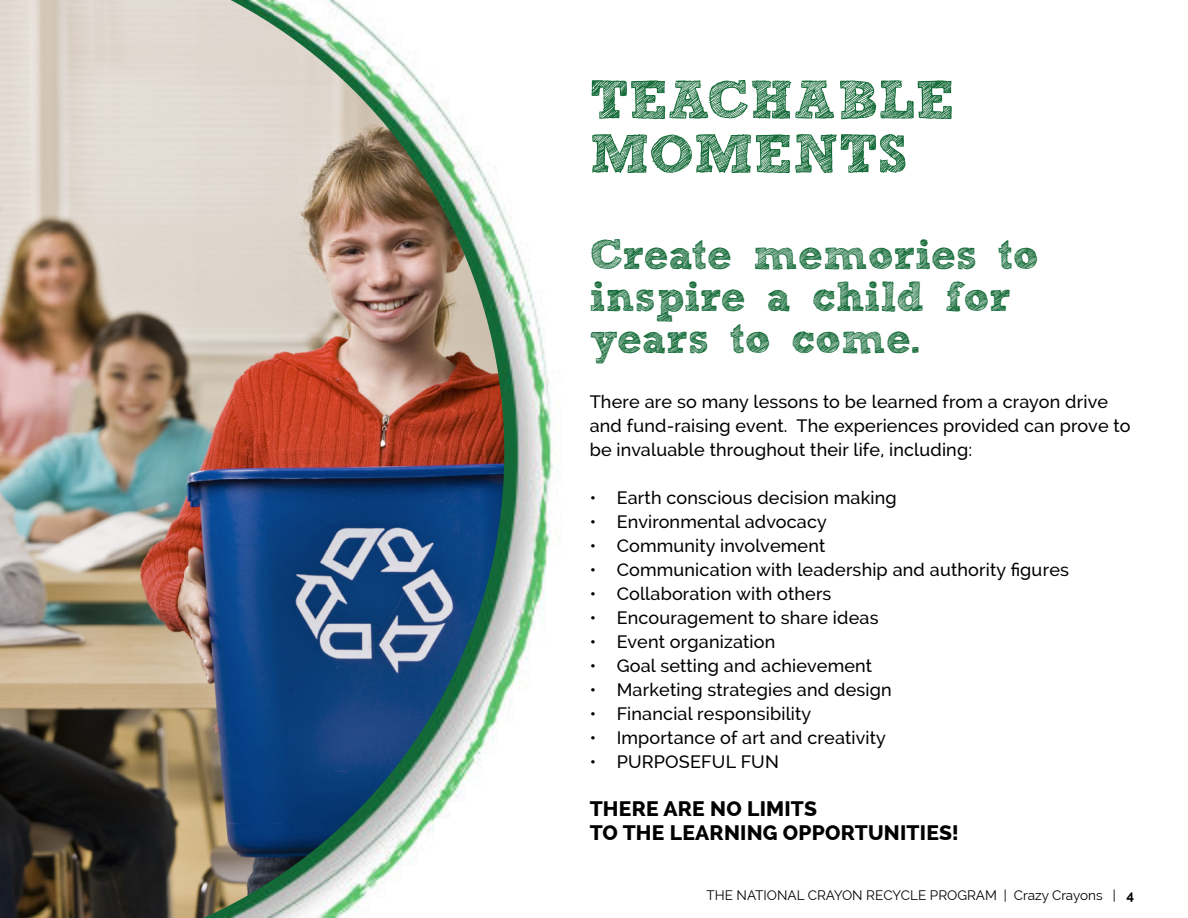
<style>
.page{position:relative;width:1188px;height:918px;background:#fff}
.page>*{position:absolute;margin:0;border:0;box-sizing:border-box;transform-origin:0 0}
.t1{font:700 54px/54px "freeversion Sketch Block";color:#146b38}
.t2{font:700 42px/42px "freeversion Sketch Block";color:#146b38}
.t3{font:800 21px/24px "Raleway";letter-spacing:.01em;color:#000}
.t4{font:500 18px/24px "Raleway";letter-spacing:.01em;color:#000}
.t5{font:13.5px "Raleway";color:#000}
.s1{font-weight:700}
</style>
<div class="page">
<img style="left:504px;top:208px;width:56px;height:493px">
<img style="left:0;top:0;width:504px;height:918px">
<h1 class="t1" style="left:590px;top:79px;width:366px">TEACHABLE<br>MOMENTS</h1>
<h2 class="t2" style="left:590px;top:238px;width:450px">Create memories to inspire a child for years to come.</h2>
<p class="t4" style="left:590px;top:391px;width:542px">There are so many lessons to be learned from a crayon drive and fund-raising event. The experiences provided can prove to be invaluable throughout their life, including:</p>
<p class="t4" style="left:590px;top:487px;width:309px">• Earth conscious decision making</p>
<p class="t4" style="left:590px;top:511px;width:239px">• Environmental advocacy</p>
<p class="t4" style="left:590px;top:535px;width:237px">• Community involvement</p>
<p class="t4" style="left:590px;top:559px;width:481px">• Communication with leadership and authority figures</p>
<p class="t4" style="left:590px;top:583px;width:243px">• Collaboration with others</p>
<p class="t4" style="left:590px;top:607px;width:290px">• Encouragement to share ideas</p>
<p class="t4" style="left:590px;top:631px;width:187px">• Event organization</p>
<p class="t4" style="left:590px;top:655px;width:284px">• Goal setting and achievement</p>
<p class="t4" style="left:590px;top:679px;width:304px">• Marketing strategies and design</p>
<p class="t4" style="left:590px;top:703px;width:223px">• Financial responsibility</p>
<p class="t4" style="left:590px;top:727px;width:298px">• Importance of art and creativity</p>
<p class="t4" style="left:590px;top:751px;width:191px">• PURPOSEFUL FUN</p>
<p class="t3" style="left:590px;top:799px;width:370px">THERE ARE NO LIMITS<br>TO THE LEARNING OPPORTUNITIES!</p>
<p class="t5" style="left:707px;top:889px;width:429px">THE NATIONAL CRAYON RECYCLE PROGRAM | Crazy Crayons | <span class="s1">4</span></p>
</div>
